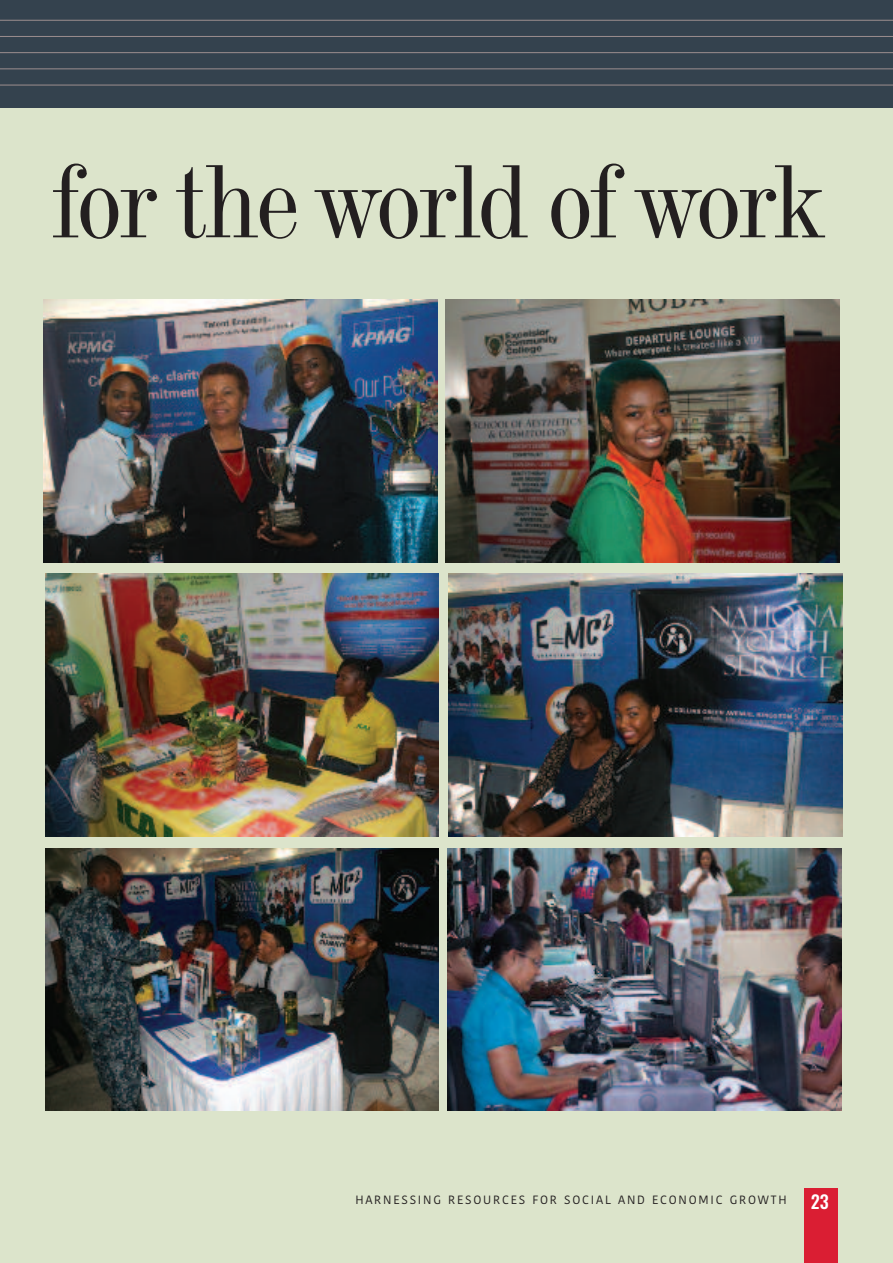
<style>
.page{position:relative;width:893px;height:1263px;background:#fff}
.page>*{position:absolute;margin:0;border:0;box-sizing:border-box;transform-origin:0 0}
.t1{font:108px "Torino Modern";color:#231f20}
.t2{font:500 18px "Oswald";color:#fff}
.t3{font:12px "Kohinoor Telugu";letter-spacing:.15em;color:#231f20}
</style>
<div class="page">
<div style="left:0;top:0;width:893px;height:125px;background:#34424e"></div>
<div style="left:0;top:108px;width:893px;height:1155px;background:#dce4cb"></div>
<div style="left:804px;top:1188px;width:34px;height:75px;background:#da1e33"></div>
<img style="left:44px;top:300px;width:393px;height:262px">
<img style="left:446px;top:300px;width:393px;height:262px">
<img style="left:45px;top:574px;width:394px;height:262px">
<img style="left:448px;top:574px;width:394px;height:262px">
<img style="left:45px;top:848px;width:394px;height:262px">
<img style="left:448px;top:848px;width:393px;height:262px">
<hr style="left:0;top:20px;width:893px;height:1px;background:#9c8e8e">
<hr style="left:0;top:36px;width:893px;height:1px;background:#9c8e8e">
<hr style="left:0;top:52px;width:893px;height:1px;background:#9c8e8e">
<hr style="left:0;top:68px;width:893px;height:1px;background:#9c8e8e">
<hr style="left:0;top:85px;width:893px;height:1px;background:#9c8e8e">
<h1 class="t1" style="left:52px;top:165px;width:773px">for the world of work</h1>
<p class="t3" style="left:355px;top:1195px;width:433px">HARNESSING RESOURCES FOR SOCIAL AND ECONOMIC GROWTH</p>
<h2 class="t2" style="left:811px;top:1192px;width:19px">23</h2>
</div>
